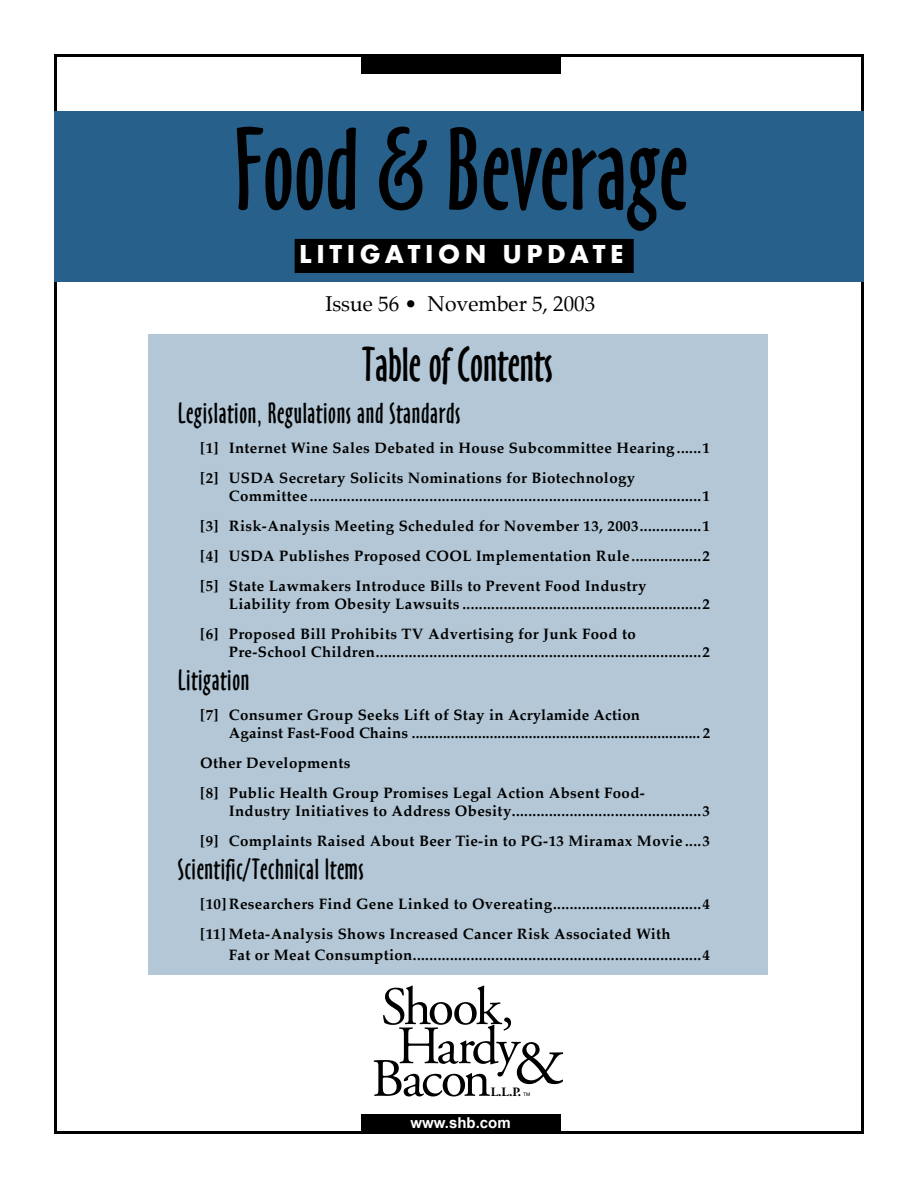
<style>
.page{position:relative;width:918px;height:1188px;background:#fff}
.page>*{position:absolute;margin:0;border:0;box-sizing:border-box;transform-origin:0 0}
.t1{font:108px "Oz Handicraft BT";color:#000}
.t2{font:64.35px "Adobe Garamond";color:#000}
.t3{font:53.85px/39.2px "Adobe Garamond";letter-spacing:-.055em;color:#000}
.t4{font:45px "Oz Handicraft BT";color:#000}
.TOC_Section_Head{font:27px "Oz Handicraft BT";letter-spacing:.025em;color:#000}
.t5{font:700 27px "Futura T";letter-spacing:.17em;color:#fff}
.t6{font:21px "Palatino";color:#000}
.TOC_Sub_Sub{font:700 15px/18px "Palatino";letter-spacing:.025em;color:#000}
.t7{font:700 15px "Arial";color:#fff}
.t8{font:700 12.75px "Adobe Garamond";color:#000}
.t9{font:4.95px "Helvetica";color:#000}
</style>
<div class="page">
<div style="left:54px;top:112px;width:810px;height:170px;background:#26608b"></div>
<div style="left:148px;top:334px;width:619px;height:641px;background:#b3c7d6"></div>
<div style="left:361px;top:1114px;width:199px;height:20px;background:#000"></div>
<div style="left:361px;top:54px;width:200px;height:20px;background:#000"></div>
<div style="left:295px;top:240px;width:338px;height:32px;background:#000"></div>
<div style="left:295px;top:239px;width:339px;height:34px;border:2px solid #000"></div>
<p class="t1" style="left:234px;top:107px;width:455px">Food &amp; Beverage</p>
<p class="t5" style="left:299px;top:238px;width:326px">LITIGATION UPDATE</p>
<p class="t6" style="left:325px;top:290px;width:271px">Issue 56 • November 5, 2003</p>
<p class="t4" style="left:362px;top:338px;width:193px">Table of Contents</p>
<p class="TOC_Section_Head" style="left:178px;top:397px;width:284px">Legislation, Regulations and Standards</p>
<p class="TOC_Sub_Sub" style="left:200px;top:440px;width:511px">[1] Internet Wine Sales Debated in House Subcommittee Hearing ......1</p>
<p class="TOC_Sub_Sub" style="left:229px;top:470px;width:483px;text-indent:-28px">[2] USDA Secretary Solicits Nominations for Biotechnology<br>Committee ...............................................................................................1</p>
<p class="TOC_Sub_Sub" style="left:200px;top:518px;width:511px">[3] Risk-Analysis Meeting Scheduled for November 13, 2003...............1</p>
<p class="TOC_Sub_Sub" style="left:200px;top:548px;width:511px">[4] USDA Publishes Proposed COOL Implementation Rule.................2</p>
<p class="TOC_Sub_Sub" style="left:229px;top:578px;width:483px;text-indent:-28px">[5] State Lawmakers Introduce Bills to Prevent Food Industry<br>Liability from Obesity Lawsuits ..........................................................2</p>
<p class="TOC_Sub_Sub" style="left:229px;top:626px;width:483px;text-indent:-28px">[6] Proposed Bill Prohibits TV Advertising for Junk Food to<br>Pre-School Children...............................................................................2</p>
<p class="TOC_Section_Head" style="left:178px;top:664px;width:73px">Litigation</p>
<p class="TOC_Sub_Sub" style="left:229px;top:707px;width:483px;text-indent:-28px">[7] Consumer Group Seeks Lift of Stay in Acrylamide Action<br>Against Fast-Food Chains .......................................................................... 2</p>
<p class="TOC_Sub_Sub" style="left:200px;top:755px;width:152px">Other Developments</p>
<p class="TOC_Sub_Sub" style="left:229px;top:785px;width:483px;text-indent:-28px">[8] Public Health Group Promises Legal Action Absent Food-<br>Industry Initiatives to Address Obesity..............................................3</p>
<p class="TOC_Sub_Sub" style="left:200px;top:833px;width:511px">[9] Complaints Raised About Beer Tie-in to PG-13 Miramax Movie ....3</p>
<p class="TOC_Section_Head" style="left:178px;top:853px;width:188px">Scientific/Technical Items</p>
<p class="TOC_Sub_Sub" style="left:200px;top:896px;width:511px">[10] Researchers Find Gene Linked to Overeating....................................4</p>
<p class="TOC_Sub_Sub" style="left:229px;top:925px;width:483px;line-height:21px;text-indent:-28px">[11] Meta-Analysis Shows Increased Cancer Risk Associated With<br>Fat or Meat Consumption......................................................................4</p>
<p class="t3" style="left:381px;top:987px;width:140px">Shook,<br>Hardy</p>
<p class="t2" style="left:513px;top:1024px;width:54px">&amp;</p>
<p class="t8" style="left:518px;top:1085px;width:5px">.</p>
<p class="t9" style="left:523px;top:1091px;width:9px">TM</p>
<p class="t3" style="left:371px;top:1059px;width:121px">Bacon</p>
<p class="t8" style="left:491px;top:1085px;width:31px">L.L.P</p>
<p class="t7" style="left:411px;top:1114px;width:102px">www.shb.com</p>
</div>
